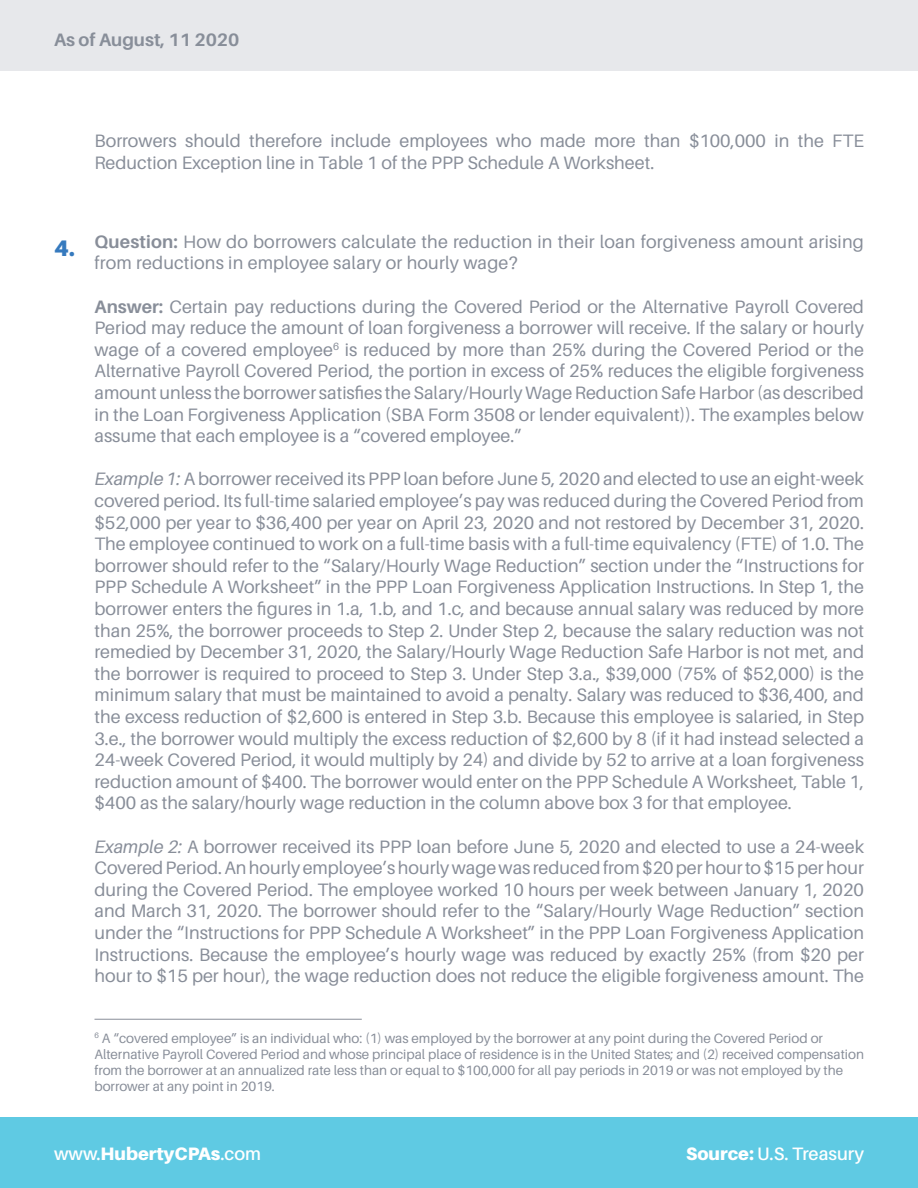
<style>
.page{position:relative;width:918px;height:1188px;background:#fff}
.page>*{position:absolute;margin:0;border:0;box-sizing:border-box;transform-origin:0 0}
.t1{font:900 22.5px "Aileron";color:#367abe}
.body_copy{font:18px/21.6px "Aileron";color:#888e99;text-align:justify}
.t2{font:900 18px "Aileron";color:#fff}
.t3{font:600 18px "Aileron";color:#fff}
.t4{font:700 18px "Aileron";color:#888e99}
.t5{font:13.5px/16.2px "Aileron";color:#888e99}
.s1{font-weight:700}
.s2{font-style:italic}
.s3{font-weight:600}
.s4{font-weight:900}
</style>
<div class="page">
<div style="left:0;top:1118px;width:918px;height:70px;background:#5fcae3"></div>
<div style="left:0;top:0;width:918px;height:71px;background:#e7e8eb"></div>
<hr style="left:94px;top:1019px;width:268px;height:1px;background:#888e99">
<p class="t4" style="left:54px;top:30px;width:187px">As of August, 11 2020</p>
<p class="body_copy" style="left:94px;top:131px;width:771px">Borrowers should therefore include employees who made more than $100,000 in the FTE<br>Reduction Exception line in Table 1 of the PPP Schedule A Worksheet.</p>
<p class="t1" style="left:54px;top:235px;width:22px">4.</p>
<p class="body_copy" style="left:94px;top:231px;width:771px"><span class="s1">Question:</span> How do borrowers calculate the reduction in their loan forgiveness amount arising from reductions in employee salary or hourly wage?</p>
<p class="body_copy" style="left:94px;top:296px;width:771px"><span class="s1">Answer:</span> Certain pay reductions during the Covered Period or the Alternative Payroll Covered Period may reduce the amount of loan forgiveness a borrower will receive. If the salary or hourly wage of a covered employee<sup>6</sup> is reduced by more than 25% during the Covered Period or the Alternative Payroll Covered Period, the portion in excess of 25% reduces the eligible forgiveness amount unless the borrower satisfies the Salary/Hourly Wage Reduction Safe Harbor (as described in the Loan Forgiveness Application (SBA Form 3508 or lender equivalent)). The examples below assume that each employee is a “covered employee.”</p>
<p class="body_copy" style="left:94px;top:469px;width:771px"><span class="s2">Example 1:</span> A borrower received its PPP loan before June 5, 2020 and elected to use an eight-week covered period. Its full-time salaried employee’s pay was reduced during the Covered Period from $52,000 per year to $36,400 per year on April 23, 2020 and not restored by December 31, 2020.<br>The employee continued to work on a full-time basis with a full-time equivalency (FTE) of 1.0. The borrower should refer to the “Salary/Hourly Wage Reduction” section under the “Instructions for PPP Schedule A Worksheet” in the PPP Loan Forgiveness Application Instructions. In Step 1, the borrower enters the figures in 1.a, 1.b, and 1.c, and because annual salary was reduced by more than 25%, the borrower proceeds to Step 2. Under Step 2, because the salary reduction was not remedied by December 31, 2020, the Salary/Hourly Wage Reduction Safe Harbor is not met, and the borrower is required to proceed to Step 3. Under Step 3.a., $39,000 (75% of $52,000) is the minimum salary that must be maintained to avoid a penalty. Salary was reduced to $36,400, and the excess reduction of $2,600 is entered in Step 3.b. Because this employee is salaried, in Step 3.e., the borrower would multiply the excess reduction of $2,600 by 8 (if it had instead selected a 24-week Covered Period, it would multiply by 24) and divide by 52 to arrive at a loan forgiveness reduction amount of $400. The borrower would enter on the PPP Schedule A Worksheet, Table 1, $400 as the salary/hourly wage reduction in the column above box 3 for that employee.</p>
<p class="body_copy" style="left:94px;top:836px;width:771px"><span class="s2">Example 2:</span> A borrower received its PPP loan before June 5, 2020 and elected to use a 24-week Covered Period. An hourly employee’s hourly wage was reduced from $20 per hour to $15 per hour during the Covered Period. The employee worked 10 hours per week between January 1, 2020 and March 31, 2020. The borrower should refer to the “Salary/Hourly Wage Reduction” section under the “Instructions for PPP Schedule A Worksheet” in the PPP Loan Forgiveness Application Instructions. Because the employee’s hourly wage was reduced by exactly 25% (from $20 per hour to $15 per hour), the wage reduction does not reduce the eligible forgiveness amount. The</p>
<p class="t5" style="left:94px;top:1030px;width:771px"><sup>6</sup> A “covered employee” is an individual who: (1) was employed by the borrower at any point during the Covered Period or Alternative Payroll Covered Period and whose principal place of residence is in the United States; and (2) received compensation from the borrower at an annualized rate less than or equal to $100,000 for all pay periods in 2019 or was not employed by the borrower at any point in 2019.</p>
<p class="t2" style="left:54px;top:1143px;width:209px"><span class="s3">www.</span>HubertyCPAs<span class="s3">.com</span></p>
<p class="t3" style="left:686px;top:1144px;width:179px"><span class="s4">Source:</span> U.S. Treasury</p>
</div>
